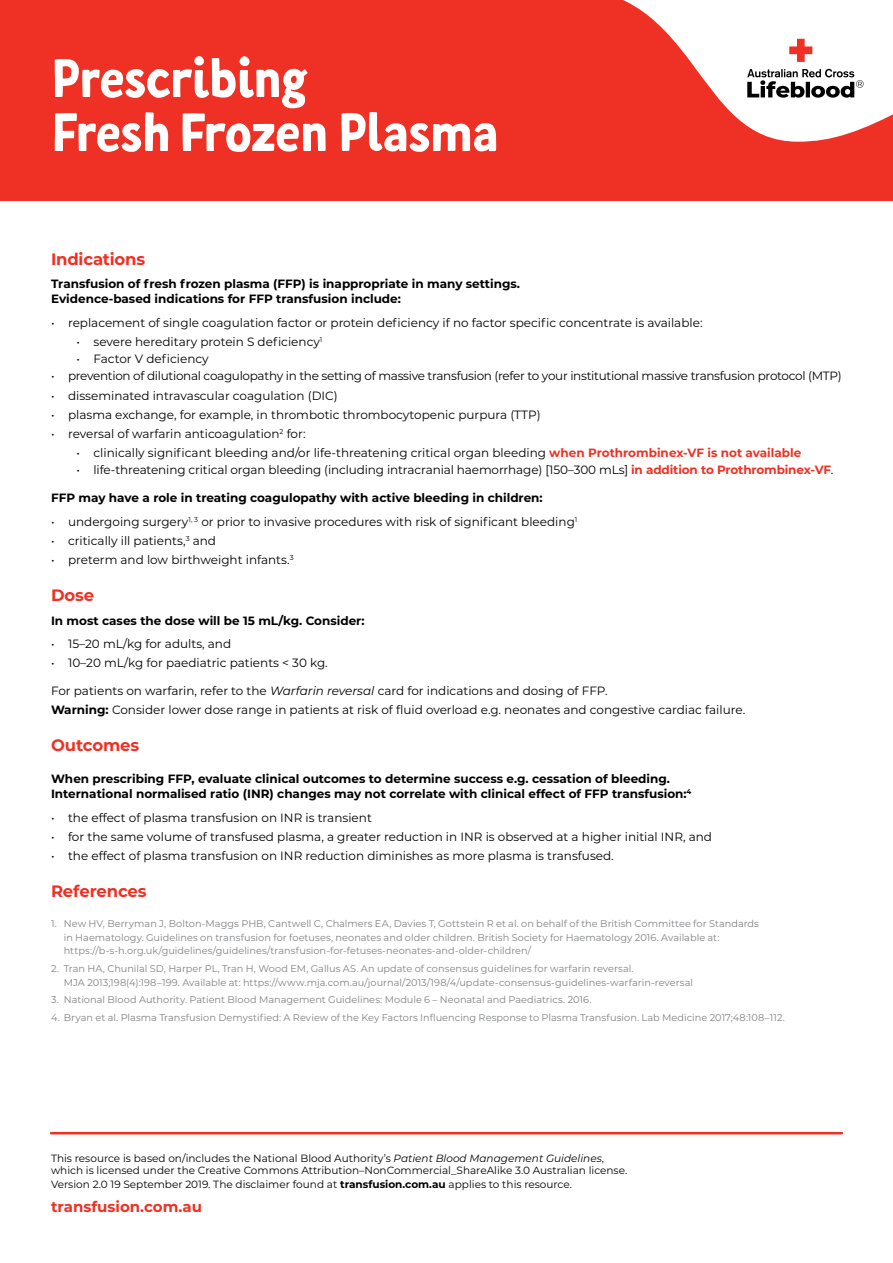
<style>
.page{position:relative;width:893px;height:1263px;background:#fff}
.page>*{position:absolute;margin:0;border:0;box-sizing:border-box;transform-origin:0 0}
.t1{font:700 54px/54px "Fela";letter-spacing:-.02em;color:#fff}
.t2{font:700 16.5px "Montserrat";letter-spacing:-.01em;color:#ee3124}
.t3{font:700 15px "Montserrat";color:#ee3124}
.t4{font:12px/19.2px "Montserrat";color:#000}
.t5{font:700 12px/15px "Montserrat";color:#000}
.t6{font:12px "Montserrat";letter-spacing:-.025em;color:#000}
.t7{font:10.5px/12px "Montserrat";color:#000}
.t8{font:9.75px/13.5px "Montserrat";letter-spacing:.005em;color:#808285}
.s1{font-weight:700;color:#ee3124}
.s2{font-style:italic}
.s3{font-weight:700}
</style>
<div class="page">
<hr style="left:51px;top:1132px;width:791px;height:2px;background:#ee3124">
<div style="left:0;top:0;width:893px;height:201px;background:#ee3124"></div>
<svg style="left:623px;top:0;width:270px;height:142px;fill:#fff"></svg>
<svg style="left:789px;top:39px;width:23px;height:23px"></svg>
<svg style="left:747px;top:69px;width:116px;height:29px;background:#9e9e9e"></svg>
<h1 class="t1" style="left:51px;top:52px;width:449px">Prescribing<br>Fresh Frozen Plasma</h1>
<h2 class="t2" style="left:51px;top:247px;width:96px">Indications</h2>
<p class="t5" style="left:51px;top:276px;width:471px">Transfusion of fresh frozen plasma (FFP) is inappropriate in many settings.<br>Evidence-based indications for FFP transfusion include:</p>
<p class="t4" style="left:51px;top:312px;width:653px">• replacement of single coagulation factor or protein deficiency if no factor specific concentrate is available:</p>
<p class="t4" style="left:77px;top:332px;width:247px">• severe hereditary protein S deficiency<sup>1</sup></p>
<p class="t4" style="left:77px;top:349px;width:134px">• Factor V deficiency</p>
<p class="t6" style="left:51px;top:368px;width:792px">• prevention of dilutional coagulopathy in the setting of massive transfusion (refer to your institutional massive transfusion protocol (MTP)</p>
<p class="t4" style="left:51px;top:385px;width:288px">• disseminated intravascular coagulation (DIC)</p>
<p class="t4" style="left:51px;top:404px;width:491px">• plasma exchange, for example, in thrombotic thrombocytopenic purpura (TTP)</p>
<p class="t4" style="left:51px;top:424px;width:256px">• reversal of warfarin anticoagulation<sup>2</sup> for:</p>
<p class="t4" style="left:77px;top:443px;width:726px">• clinically significant bleeding and/or life-threatening critical organ bleeding <span class="s1">when Prothrombinex-VF is not available</span></p>
<p class="t4" style="left:77px;top:460px;width:758px">• life-threatening critical organ bleeding (including intracranial haemorrhage) [150–300 mLs] <span class="s1">in addition to Prothrombinex-VF</span>.</p>
<p class="t5" style="left:51px;top:490px;width:493px">FFP may have a role in treating coagulopathy with active bleeding in children:</p>
<p class="t4" style="left:51px;top:511px;width:528px">• undergoing surgery<sup>1,</sup> <sup>3</sup> or prior to invasive procedures with risk of significant bleeding<sup>1</sup></p>
<p class="t4" style="left:51px;top:531px;width:167px">• critically ill patients,<sup>3</sup> and</p>
<p class="t4" style="left:51px;top:550px;width:244px">• preterm and low birthweight infants.<sup>3</sup></p>
<h2 class="t2" style="left:51px;top:583px;width:45px">Dose</h2>
<p class="t5" style="left:51px;top:612px;width:315px">In most cases the dose will be 15 mL/kg. Consider:</p>
<p class="t4" style="left:51px;top:634px;width:182px">• 15–20 mL/kg for adults, and</p>
<p class="t4" style="left:51px;top:653px;width:278px">• 10–20 mL/kg for paediatric patients &lt; 30 kg.</p>
<p class="t4" style="left:51px;top:681px;width:696px">For patients on warfarin, refer to the <span class="s2">Warfarin reversal</span> card for indications and dosing of FFP.<br><span class="s3">Warning:</span> Consider lower dose range in patients at risk of fluid overload e.g. neonates and congestive cardiac failure.</p>
<h2 class="t2" style="left:51px;top:733px;width:90px">Outcomes</h2>
<p class="t5" style="left:51px;top:771px;width:642px">When prescribing FFP, evaluate clinical outcomes to determine success e.g. cessation of bleeding.<br>International normalised ratio (INR) changes may not correlate with clinical effect of FFP transfusion:<sup>4</sup></p>
<p class="t4" style="left:51px;top:807px;width:322px">• the effect of plasma transfusion on INR is transient</p>
<p class="t4" style="left:51px;top:826px;width:662px">• for the same volume of transfused plasma, a greater reduction in INR is observed at a higher initial INR, and</p>
<p class="t4" style="left:51px;top:846px;width:564px">• the effect of plasma transfusion on INR reduction diminishes as more plasma is transfused.</p>
<h2 class="t2" style="left:51px;top:879px;width:97px">References</h2>
<p class="t8" style="left:64px;top:917px;width:697px;text-indent:-13px">1. New HV, Berryman J, Bolton-Maggs PHB, Cantwell C, Chalmers EA, Davies T, Gottstein R et al. on behalf of the British Committee for Standards in Haematology. Guidelines on transfusion for foetuses, neonates and older children. British Society for Haematology 2016. Available at: https://b-s-h.org.uk/guidelines/guidelines/transfusion-for-fetuses-neonates-and-older-children/</p>
<p class="t8" style="left:64px;top:962px;width:631px;text-indent:-13px">2. Tran HA, Chunilal SD, Harper PL, Tran H, Wood EM, Gallus AS. An update of consensus guidelines for warfarin reversal.<br>MJA 2013;198(4):198–199. Available at: https://www.mja.com.au/journal/2013/198/4/update-consensus-guidelines-warfarin-reversal</p>
<p class="t8" style="left:51px;top:993px;width:542px">3. National Blood Authority. Patient Blood Management Guidelines: Module 6 – Neonatal and Paediatrics. 2016.</p>
<p class="t8" style="left:51px;top:1011px;width:735px">4. Bryan et al. Plasma Transfusion Demystified: A Review of the Key Factors Influencing Response to Plasma Transfusion. Lab Medicine 2017;48:108–112.</p>
<p class="t7" style="left:51px;top:1152px;width:578px">This resource is based on/includes the National Blood Authority’s <span class="s2">Patient Blood Management Guidelines</span>, which is licensed under the Creative Commons Attribution–NonCommercial_ShareAlike 3.0 Australian license.</p>
<p class="t7" style="left:51px;top:1178px;width:522px">Version 2.0 19 September 2019. The disclaimer found at <span class="s3">transfusion.com.au</span> applies to this resource.</p>
<p class="t3" style="left:51px;top:1196px;width:153px">transfusion.com.au</p>
</div>
